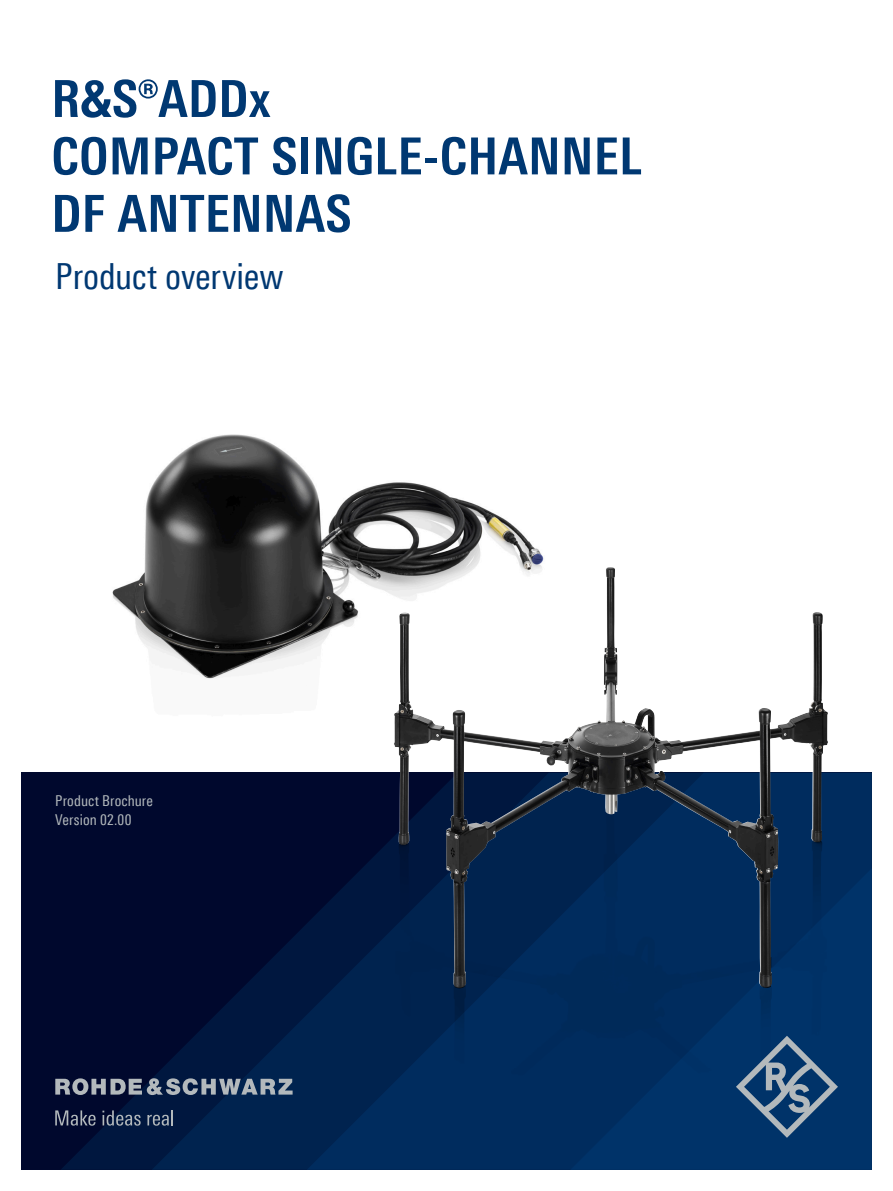
<style>
.page{position:relative;width:893px;height:1191px;background:#fff}
.page>*{position:absolute;margin:0;border:0;box-sizing:border-box;transform-origin:0 0}
.Seiten_Headline_34Pt{font:700 51px/57.4px "Linotype Univers 620 Cn";letter-spacing:.01em;color:#003872}
.Subheadline_24_Pt{font:36px "Linotype Univers 420 Cn";letter-spacing:-.005em;color:#003872}
.t1{font:15px/19.2px "Linotype Univers 420 Cn";letter-spacing:.01em;color:#b3b9bc}
</style>
<div class="page">
<div style="left:21px;top:772px;width:851px;height:397px;background:#00082d"></div>
<svg style="left:61px;top:1095px;width:91px;height:74px;fill:#00173f"></svg>
<svg style="left:152px;top:924px;width:155px;height:245px"></svg>
<svg style="left:307px;top:772px;width:565px;height:397px;background:#04234c"></svg>
<svg style="left:570px;top:868px;width:302px;height:301px;background:#012f61"></svg>
<svg style="left:736px;top:1035px;width:102px;height:102px;background:#2d557e"></svg>
<svg style="left:55px;top:1078px;width:238px;height:17px;background:#626e82"></svg>
<svg style="left:55px;top:1110px;width:41px;height:15px"></svg>
<svg style="left:102px;top:1110px;width:39px;height:15px"></svg>
<svg style="left:147px;top:1110px;width:26px;height:15px"></svg>
<img style="left:112px;top:434px;width:445px;height:334px">
<img style="left:395px;top:811px;width:211px;height:282px">
<img style="left:407px;top:567px;width:202px;height:175px">
<p class="Seiten_Headline_34Pt" style="left:51px;top:70px;width:592px">R&amp;S®ADDx<br>COMPACT SINGLE-CHANNEL<br>DF ANTENNAS</p>
<p class="Subheadline_24_Pt" style="left:55px;top:255px;width:230px">Product overview</p>
<p class="t1" style="left:55px;top:791px;width:99px">Product Brochure<br>Version 02.00</p>
</div>
